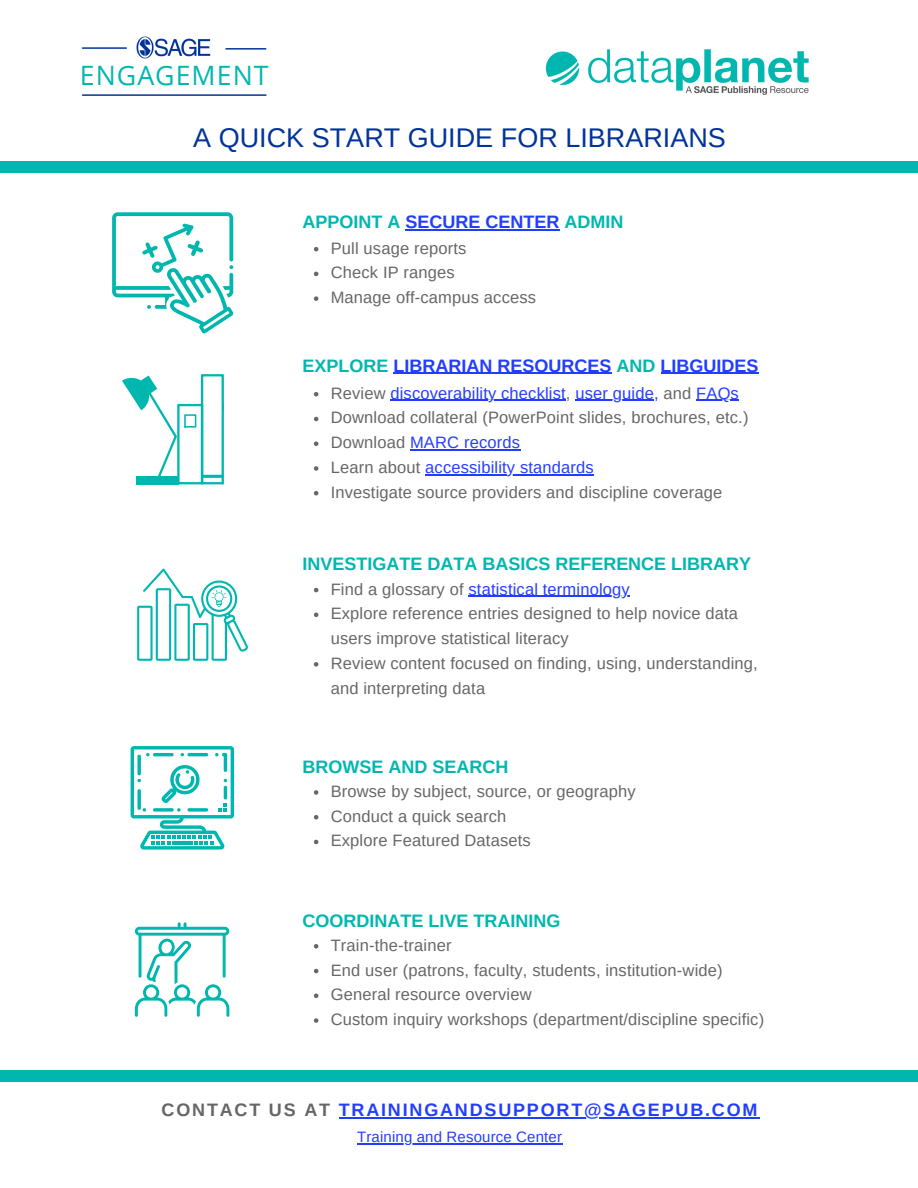
<style>
.page{position:relative;width:918px;height:1188px;background:#fff}
.page>*{position:absolute;margin:0;border:0;box-sizing:border-box;transform-origin:0 0}
.t1{font:27px "Arimo";color:#039}
.t2{font:26.7px "Open Sans";letter-spacing:.04em;color:#00b7af}
.t3{font:700 18px "Arimo";color:#00b7af}
.t4{font:700 18px "Arimo";letter-spacing:.1em;color:#233dff}
.t5{font:700 18px "Arimo";color:#233dff}
.t6{font:16.5px/24.8px "Arimo";letter-spacing:.01em;color:#666}
.t7{font:16.5px "Arimo";letter-spacing:.01em;color:#233dff}
.t8{font:15px "Arimo";letter-spacing:.01em;color:#233dff}
.s1{color:#233dff}
.s2{color:#00b7af}
.s3{color:#666}
</style>
<div class="page">
<svg style="left:112px;top:212px;width:122px;height:121px"></svg>
<svg style="left:122px;top:374px;width:102px;height:110px"></svg>
<svg style="left:135px;top:922px;width:94px;height:95px"></svg>
<div style="left:0;top:162px;width:918px;height:11px;background:#00b7af"></div>
<div style="left:0;top:1071px;width:918px;height:11px;background:#00b7af"></div>
<svg style="left:131px;top:746px;width:103px;height:104px"></svg>
<img style="left:545px;top:49px;width:264px;height:46px">
<svg style="left:137px;top:569px;width:111px;height:92px"></svg>
<hr style="left:394px;top:373px;width:218px;height:1px;background:#233dff">
<hr style="left:661px;top:373px;width:98px;height:1px;background:#233dff">
<svg style="left:314px;top:392px;width:4px;height:4px"></svg>
<hr style="left:390px;top:400px;width:176px;height:1px;background:#233dff">
<hr style="left:575px;top:400px;width:79px;height:1px;background:#233dff">
<hr style="left:696px;top:400px;width:43px;height:1px;background:#233dff">
<svg style="left:314px;top:417px;width:4px;height:4px"></svg>
<svg style="left:314px;top:441px;width:4px;height:5px"></svg>
<hr style="left:410px;top:449px;width:110px;height:1px;background:#233dff">
<svg style="left:314px;top:466px;width:4px;height:5px"></svg>
<hr style="left:425px;top:474px;width:169px;height:1px;background:#233dff">
<svg style="left:314px;top:491px;width:4px;height:4px"></svg>
<hr style="left:406px;top:229px;width:154px;height:1px;background:#233dff">
<svg style="left:314px;top:247px;width:4px;height:4px"></svg>
<svg style="left:314px;top:272px;width:4px;height:4px"></svg>
<svg style="left:314px;top:296px;width:4px;height:5px"></svg>
<svg style="left:314px;top:944px;width:4px;height:5px"></svg>
<svg style="left:314px;top:969px;width:4px;height:4px"></svg>
<svg style="left:314px;top:994px;width:4px;height:4px"></svg>
<svg style="left:314px;top:1018px;width:4px;height:5px"></svg>
<hr style="left:339px;top:1117px;width:420px;height:1px;background:#233dff">
<hr style="left:357px;top:1143px;width:205px;height:1px;background:#233dff">
<svg style="left:314px;top:790px;width:4px;height:5px"></svg>
<svg style="left:314px;top:815px;width:4px;height:4px"></svg>
<svg style="left:314px;top:840px;width:4px;height:4px"></svg>
<svg style="left:314px;top:588px;width:4px;height:4px"></svg>
<hr style="left:469px;top:596px;width:161px;height:1px;background:#233dff">
<svg style="left:314px;top:613px;width:4px;height:4px"></svg>
<svg style="left:314px;top:662px;width:4px;height:5px"></svg>
<hr style="left:83px;top:94px;width:183px;height:2px;background:#039">
<hr style="left:83px;top:47px;width:43px;height:2px;background:#039">
<hr style="left:226px;top:48px;width:40px;height:2px;background:#039">
<img style="left:136px;top:36px;width:75px;height:23px">
<p class="t2" style="left:80px;top:57px;width:190px">ENGAGEMENT</p>
<p class="t1" style="left:193px;top:123px;width:534px">A QUICK START GUIDE FOR LIBRARIANS</p>
<p class="t3" style="left:303px;top:212px;width:322px">APPOINT A <span class="s1">SECURE CENTER</span> ADMIN</p>
<p class="t6" style="left:331px;top:236px;width:137px">Pull usage reports</p>
<p class="t6" style="left:331px;top:260px;width:126px">Check IP ranges</p>
<p class="t6" style="left:331px;top:285px;width:207px">Manage off-campus access</p>
<p class="t5" style="left:303px;top:355px;width:457px"><span class="s2">EXPLORE</span> LIBRARIAN RESOURCES <span class="s2">AND</span> LIBGUIDES</p>
<p class="t7" style="left:331px;top:384px;width:410px"><span class="s3">Review</span> discoverability checklist<span class="s3">,</span> user guide, <span class="s3">and</span> FAQs</p>
<p class="t6" style="left:331px;top:405px;width:419px">Download collateral (PowerPoint slides, brochures, etc.)</p>
<p class="t7" style="left:331px;top:433px;width:191px"><span class="s3">Download</span> MARC records</p>
<p class="t7" style="left:331px;top:458px;width:265px"><span class="s3">Learn about</span> accessibility standards</p>
<p class="t6" style="left:331px;top:480px;width:393px">Investigate source providers and discipline coverage</p>
<p class="t3" style="left:303px;top:554px;width:450px">INVESTIGATE DATA BASICS REFERENCE LIBRARY</p>
<p class="t7" style="left:331px;top:580px;width:301px"><span class="s3">Find a glossary of</span> statistical terminology</p>
<p class="t6" style="left:331px;top:601px;width:409px">Explore reference entries designed to help novice data users improve statistical literacy</p>
<p class="t6" style="left:331px;top:651px;width:429px">Review content focused on finding, using, understanding, and interpreting data</p>
<p class="t3" style="left:303px;top:757px;width:207px">BROWSE AND SEARCH</p>
<p class="t6" style="left:331px;top:779px;width:307px">Browse by subject, source, or geography</p>
<p class="t6" style="left:331px;top:804px;width:177px">Conduct a quick search</p>
<p class="t6" style="left:331px;top:828px;width:202px">Explore Featured Datasets</p>
<p class="t3" style="left:303px;top:911px;width:259px">COORDINATE LIVE TRAINING</p>
<p class="t6" style="left:331px;top:933px;width:122px">Train-the-trainer</p>
<p class="t6" style="left:331px;top:957px;width:393px">End user (patrons, faculty, students, institution-wide)</p>
<p class="t6" style="left:331px;top:982px;width:202px">General resource overview</p>
<p class="t6" style="left:331px;top:1007px;width:435px">Custom inquiry workshops (department/discipline specific)</p>
<p class="t4" style="left:162px;top:1100px;width:597px"><span class="s3">CONTACT US AT</span> TRAININGANDSUPPORT@SAGEPUB.COM</p>
<p class="t8" style="left:357px;top:1129px;width:206px">Training and Resource Center</p>
</div>
